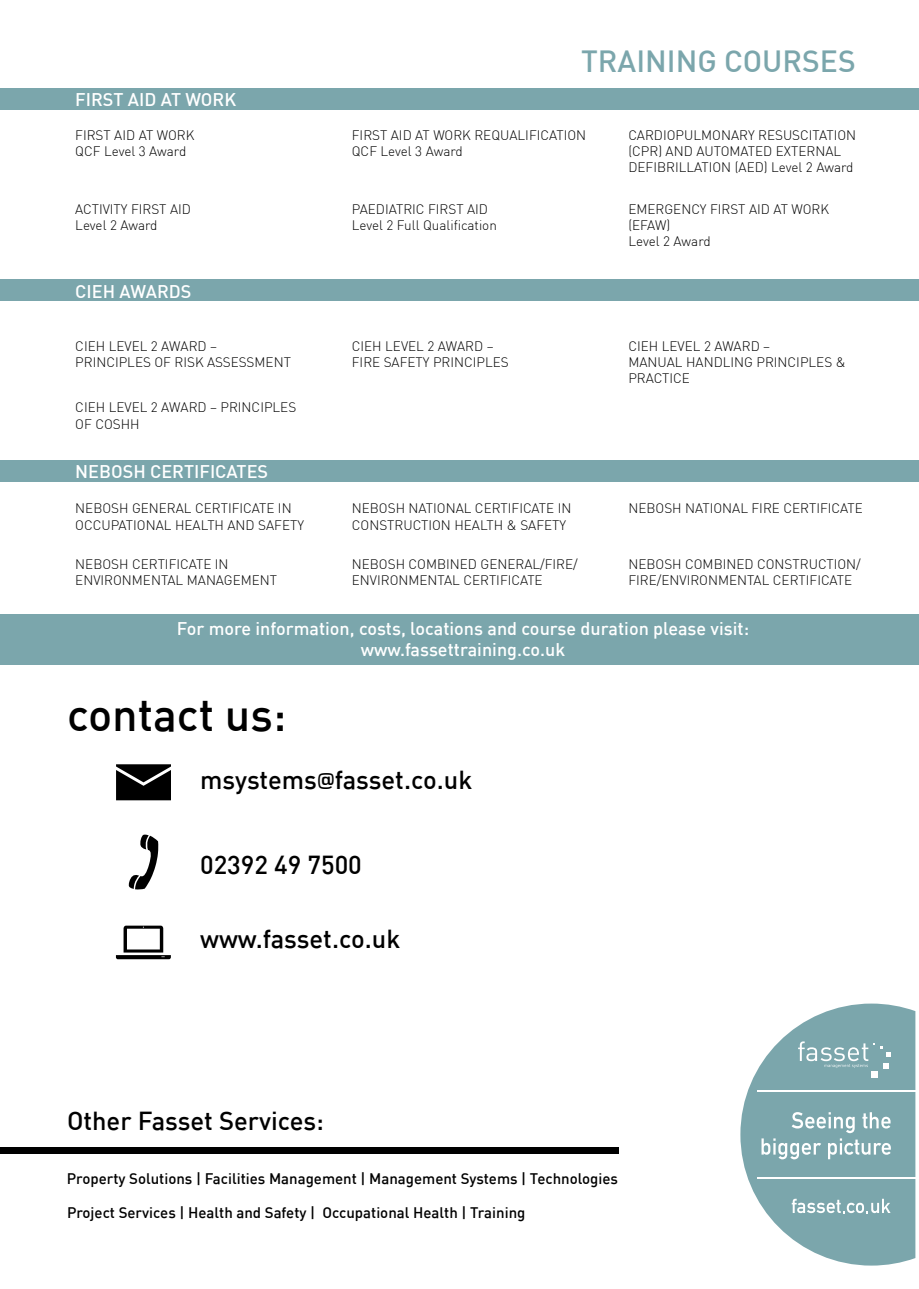
<style>
.page{position:relative;width:919px;height:1289px;background:#fff}
.page>*{position:absolute;margin:0;border:0;box-sizing:border-box;transform-origin:0 0}
.t1{font:500 45px "DIN";color:#000}
.t2{font:500 30px "DIN";color:#7ba6ac}
.t3{font:500 25.5px "DIN";color:#000}
.t4{font:500 18px/21.6px "DIN";color:#fff;text-align:center}
.t5{font:500 15px "DIN";color:#000}
.t6{font:300 13.5px/16.2px "DIN";color:#000}
.s1{font-family:"Eurostile";font-weight:700}
</style>
<div class="page">
<svg style="left:129px;top:834px;width:29px;height:55px"></svg>
<svg style="left:116px;top:925px;width:55px;height:34px"></svg>
<svg style="left:116px;top:764px;width:55px;height:36px;background:#1a1a1a"></svg>
<div style="left:0;top:88px;width:918px;height:21px;background:#7ba6ac"></div>
<div style="left:0;top:279px;width:918px;height:22px;background:#7ba6ac"></div>
<div style="left:0;top:460px;width:918px;height:21px;background:#7ba6ac"></div>
<svg style="left:740px;top:1003px;width:175px;height:262px"></svg>
<div style="left:0;top:614px;width:918px;height:50px;background:#7ba6ac"></div>
<div style="left:0;top:1147px;width:618px;height:6px;background:#000"></div>
<h2 class="t2" style="left:581px;top:41px;width:276px">TRAINING COURSES</h2>
<h3 class="t4" style="left:75px;top:88px;width:162px">FIRST AID AT WORK</h3>
<p class="t6" style="left:75px;top:126px;width:121px">FIRST AID AT WORK<br>QCF Level 3 Award</p>
<p class="t6" style="left:352px;top:126px;width:236px">FIRST AID AT WORK REQUALIFICATION<br>QCF Level 3 Award</p>
<p class="t6" style="left:628px;top:126px;width:229px">CARDIOPULMONARY RESUSCITATION (CPR) AND AUTOMATED EXTERNAL<br>DEFIBRILLATION (AED) Level 2 Award</p>
<p class="t6" style="left:75px;top:201px;width:117px">ACTIVITY FIRST AID<br>Level 2 Award</p>
<p class="t6" style="left:352px;top:201px;width:147px">PAEDIATRIC FIRST AID<br>Level 2 Full Qualification</p>
<p class="t6" style="left:628px;top:201px;width:202px">EMERGENCY FIRST AID AT WORK (EFAW)<br>Level 2 Award</p>
<h3 class="t4" style="left:75px;top:279px;width:118px">CIEH AWARDS</h3>
<p class="t6" style="left:75px;top:337px;width:217px">CIEH LEVEL 2 AWARD –<br>PRINCIPLES OF RISK ASSESSMENT</p>
<p class="t6" style="left:352px;top:337px;width:158px">CIEH LEVEL 2 AWARD –<br>FIRE SAFETY PRINCIPLES</p>
<p class="t6" style="left:628px;top:337px;width:219px">CIEH LEVEL 2 AWARD –<br>MANUAL HANDLING PRINCIPLES &amp;<br>PRACTICE</p>
<p class="t6" style="left:75px;top:399px;width:222px">CIEH LEVEL 2 AWARD – PRINCIPLES<br>OF COSHH</p>
<h3 class="t4" style="left:75px;top:460px;width:194px">NEBOSH CERTIFICATES</h3>
<p class="t6" style="left:75px;top:500px;width:230px">NEBOSH GENERAL CERTIFICATE IN<br>OCCUPATIONAL HEALTH AND SAFETY</p>
<p class="t6" style="left:352px;top:500px;width:221px">NEBOSH NATIONAL CERTIFICATE IN<br>CONSTRUCTION HEALTH &amp; SAFETY</p>
<p class="t6" style="left:628px;top:500px;width:236px">NEBOSH NATIONAL FIRE CERTIFICATE</p>
<p class="t6" style="left:75px;top:555px;width:203px">NEBOSH CERTIFICATE IN<br>ENVIRONMENTAL MANAGEMENT</p>
<p class="t6" style="left:352px;top:555px;width:227px">NEBOSH COMBINED GENERAL/FIRE/<br>ENVIRONMENTAL CERTIFICATE</p>
<p class="t6" style="left:628px;top:555px;width:234px">NEBOSH COMBINED CONSTRUCTION/<br>FIRE/ENVIRONMENTAL CERTIFICATE</p>
<h3 class="t4" style="left:177px;top:616px;width:573px">For more information, costs, locations and course duration please visit: www.fassettraining.co.uk</h3>
<h1 class="t1" style="left:67px;top:686px;width:221px">contact us:</h1>
<h3 class="t3" style="left:200px;top:763px;width:274px">msystems<span class="s1">@</span>fasset.co.uk</h3>
<h3 class="t3" style="left:200px;top:848px;width:163px">02392 49 7500</h3>
<h3 class="t3" style="left:200px;top:922px;width:202px">www.fasset.co.uk</h3>
<h3 class="t3" style="left:67px;top:1104px;width:258px">Other Fasset Services:</h3>
<p class="t5" style="left:67px;top:1169px;width:552px">Property Solutions | Facilities Management | Management Systems | Technologies</p>
<p class="t5" style="left:67px;top:1202px;width:460px">Project Services | Health and Safety | Occupational Health | Training</p>
</div>
